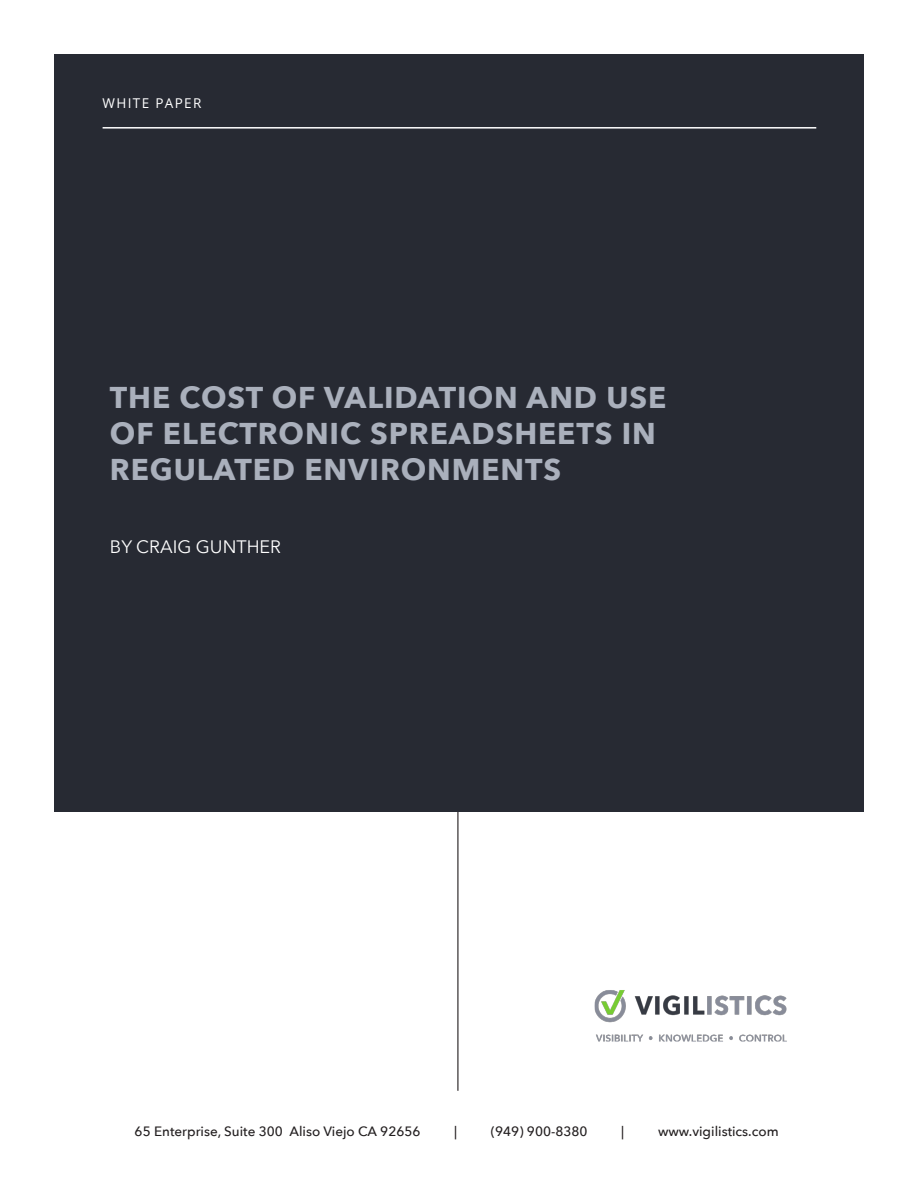
<style>
.page{position:relative;width:918px;height:1188px;background:#fff}
.page>*{position:absolute;margin:0;border:0;box-sizing:border-box;transform-origin:0 0}
.t1{font:700 30px/36px "Avenir Next";letter-spacing:.03em;color:#aab0bc}
.t2{font:18px "Avenir Next";color:#fff}
.t3{font:500 13.5px "Avenir Next";color:#231f20}
.t4{font:13.5px "Open Sans";letter-spacing:.1em;color:#fff}
</style>
<div class="page">
<hr style="left:457px;top:99px;width:1px;height:992px;background:#241f21">
<img style="left:594px;top:990px;width:193px;height:52px">
<div style="left:54px;top:54px;width:810px;height:758px;background:#272a33"></div>
<hr style="left:103px;top:127px;width:713px;height:2px;background:#fff">
<p class="t4" style="left:103px;top:93px;width:100px">WHITE PAPER</p>
<p class="t1" style="left:110px;top:379px;width:558px">THE COST OF VALIDATION AND USE<br>OF ELECTRONIC SPREADSHEETS IN<br>REGULATED ENVIRONMENTS</p>
<p class="t2" style="left:110px;top:531px;width:173px">BY CRAIG GUNTHER</p>
<p class="t3" style="left:135px;top:1119px;width:287px">65 Enterprise, Suite 300 Aliso Viejo CA 92656</p>
<p class="t3" style="left:454px;top:1119px;width:4px">|</p>
<p class="t3" style="left:491px;top:1119px;width:98px">(949) 900-8380</p>
<p class="t3" style="left:621px;top:1119px;width:4px">|</p>
<p class="t3" style="left:658px;top:1119px;width:122px">www.vigilistics.com</p>
</div>
